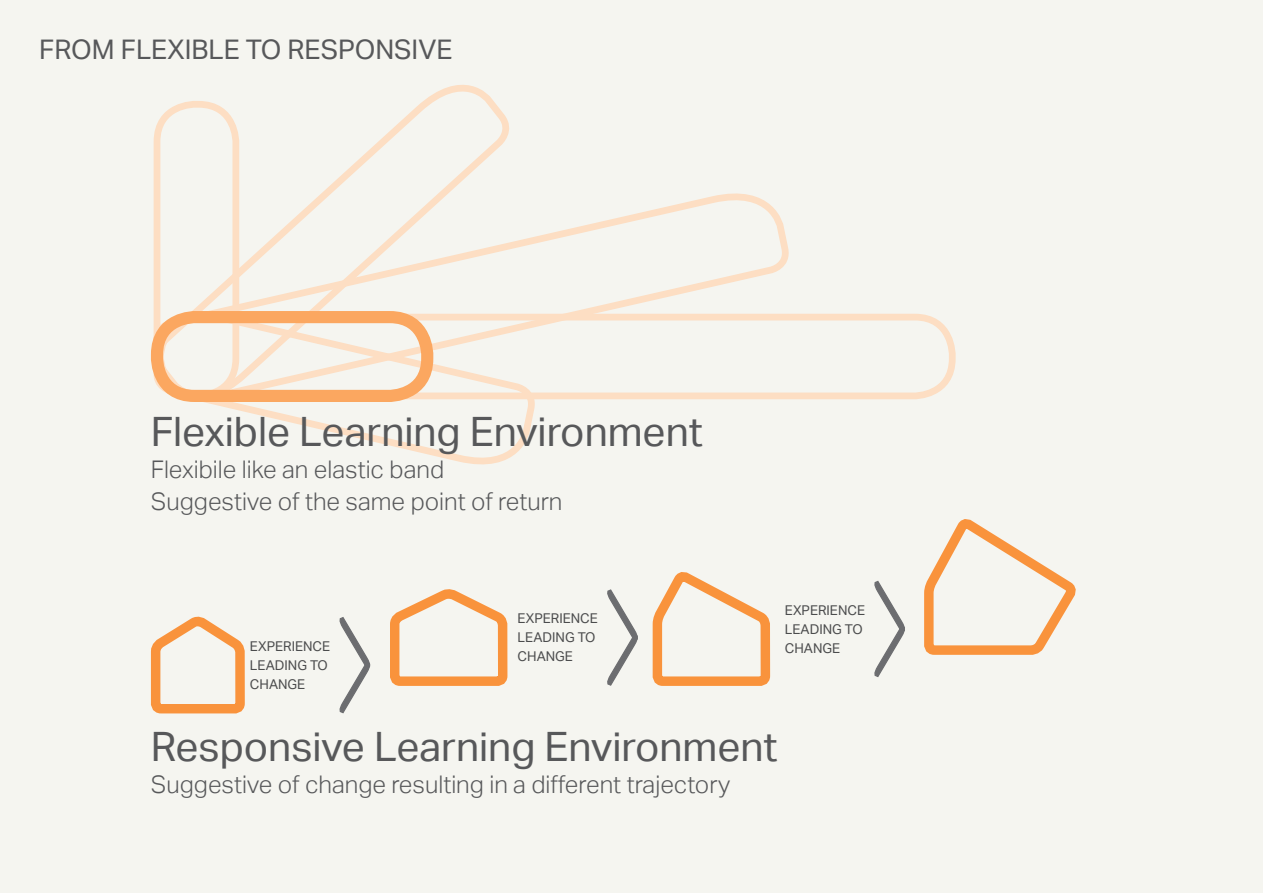
<style>
.page{position:relative;width:1263px;height:893px;background:#f5f5f0}
.page>*{position:absolute;margin:0;border:0;box-sizing:border-box;transform-origin:0 0}
.ChaPs_Body{font:40.5px "AECOM Sans";color:#57585a}
.ChaPs_Body-2{font:27px "AECOM Sans";color:#57585a}
.ChaPs_Body-3{font:300 24.3px "AECOM Sans";color:#57585a}
.t1{font:13.5px/18.9px "AECOM Sans";color:#4b4c4d}
</style>
<div class="page">
<svg style="left:337px;top:433px;width:193px;height:32px"></svg>
<svg style="left:153px;top:85px;width:356px;height:250px"></svg>
<div style="left:154px;top:101px;width:85px;height:298px;border:7px solid #fddec3;border-radius:38px"></div>
<div style="left:154px;top:314px;width:802px;height:85px;border:7px solid #fddec3;border-radius:38px"></div>
<svg style="left:154px;top:160px;width:634px;height:273px"></svg>
<div style="left:151px;top:311px;width:282px;height:91px;border:12px solid #fba760;border-radius:38px"></div>
<svg style="left:150px;top:616px;width:95px;height:98px"></svg>
<svg style="left:339px;top:617px;width:32px;height:97px"></svg>
<svg style="left:390px;top:589px;width:118px;height:97px"></svg>
<svg style="left:607px;top:589px;width:31px;height:97px"></svg>
<svg style="left:874px;top:580px;width:31px;height:97px"></svg>
<svg style="left:652px;top:572px;width:119px;height:114px"></svg>
<svg style="left:924px;top:519px;width:152px;height:136px"></svg>
<p class="ChaPs_Body-2" style="left:39px;top:34px;width:415px">FROM FLEXIBLE TO RESPONSIVE</p>
<p class="ChaPs_Body" style="left:151px;top:408px;width:553px">Flexible Learning Environment</p>
<p class="ChaPs_Body-3" style="left:151px;top:455px;width:295px">Flexibile like an elastic band</p>
<p class="ChaPs_Body-3" style="left:151px;top:488px;width:413px">Suggestive of the same point of return</p>
<p class="t1" style="left:250px;top:637px;width:82px">EXPERIENCE<br>LEADING TO<br>CHANGE</p>
<p class="t1" style="left:518px;top:609px;width:82px">EXPERIENCE<br>LEADING TO<br>CHANGE</p>
<p class="t1" style="left:785px;top:601px;width:82px">EXPERIENCE<br>LEADING TO<br>CHANGE</p>
<p class="ChaPs_Body" style="left:151px;top:723px;width:628px">Responsive Learning Environment</p>
<p class="ChaPs_Body-3" style="left:151px;top:771px;width:581px">Suggestive of change resulting in a different trajectory</p>
</div>
